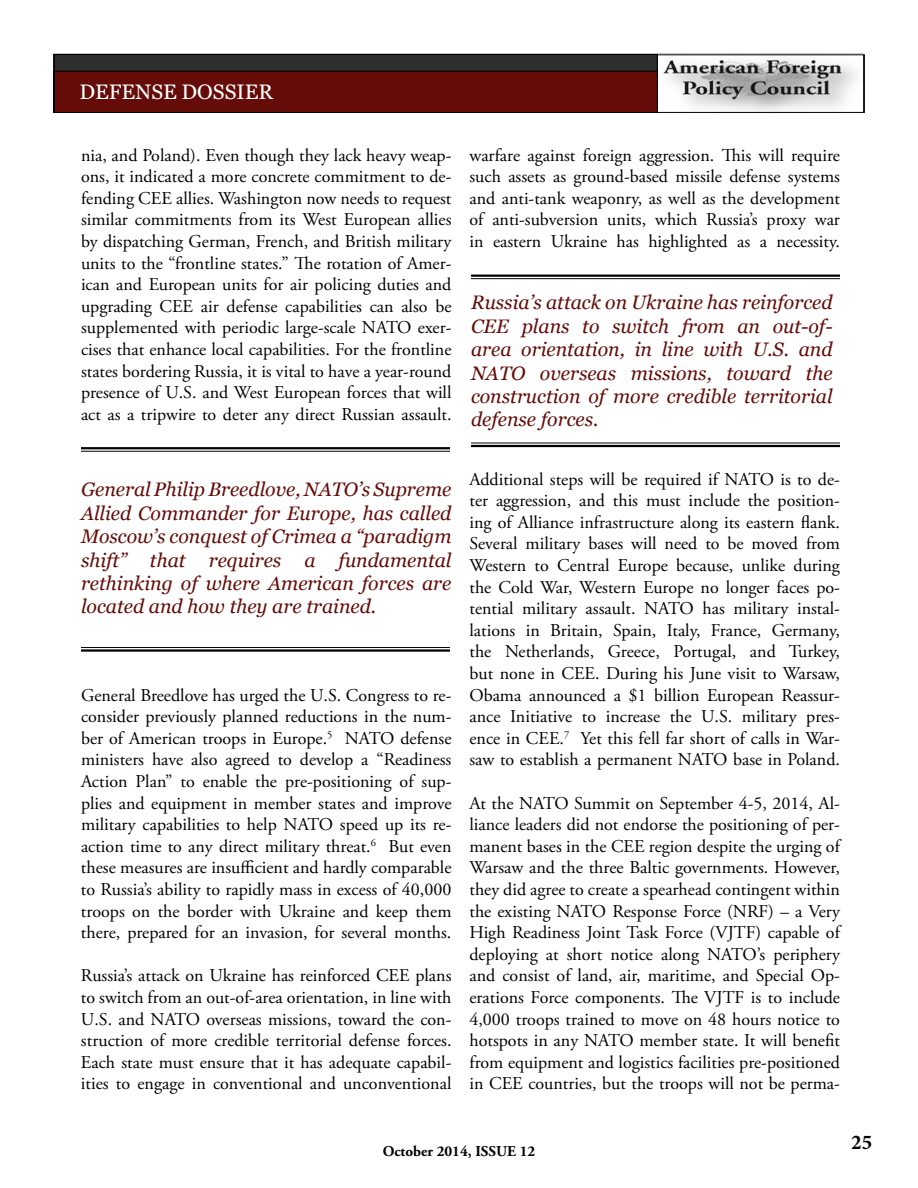
<style>
.page{position:relative;width:918px;height:1188px;background:#fff}
.page>*{position:absolute;margin:0;border:0;box-sizing:border-box;transform-origin:0 0}
.t1{font:21px "Georgia";color:#fff}
.t2{font:700 21px "Minion Pro";color:#000}
.t3{font:italic 19.5px/23.4px "Georgia";color:#650c08;text-align:justify}
.t4{font:18px/21.6px "Adobe Garamond Pro";color:#000;text-align:justify}
.t5{font:700 15px "Adobe Garamond Pro";color:#000}
</style>
<div class="page">
<div style="left:54px;top:54px;width:809px;height:19px;background:#2e2e2f"></div>
<div style="left:54px;top:54px;width:809px;height:19px;border:1px solid #000"></div>
<div style="left:54px;top:71px;width:807px;height:41px;background:#650c08"></div>
<div style="left:54px;top:71px;width:808px;height:42px;border:1px solid #000"></div>
<img style="left:659px;top:56px;width:203px;height:55px">
<div style="left:657px;top:54px;width:207px;height:59px;border:1px solid #000"></div>
<hr style="left:81px;top:447px;width:369px;height:2px;background:#000">
<hr style="left:81px;top:451px;width:369px;height:1px;background:#000">
<hr style="left:81px;top:647px;width:369px;height:1px;background:#000">
<hr style="left:81px;top:649px;width:369px;height:3px;background:#000">
<hr style="left:471px;top:275px;width:369px;height:2px;background:#000">
<hr style="left:471px;top:278px;width:369px;height:1px;background:#000">
<hr style="left:471px;top:443px;width:369px;height:1px;background:#000">
<hr style="left:471px;top:445px;width:369px;height:2px;background:#000">
<p class="t1" style="left:79px;top:79px;width:195px">DEFENSE DOSSIER</p>
<p class="t4" style="left:81px;top:145px;width:372px">nia, and Poland). Even though they lack heavy weap&shy;ons, it indicated a more concrete commitment to de&shy;fending CEE allies. Washington now needs to request similar commitments from its West European allies by dispatching German, French, and British military units to the “frontline states.” The rotation of Amer&shy;ican and European units for air policing duties and upgrading CEE air defense capabilities can also be supplemented with periodic large-scale NATO exer&shy;cises that enhance local capabilities. For the frontline states bordering Russia, it is vital to have a year-round presence of U.S. and West European forces that will act as a tripwire to deter any direct Russian assault.</p>
<p class="t3" style="left:81px;top:478px;width:372px">General Philip Breedlove, NATO’s Supreme Allied Commander for Europe, has called Moscow’s conquest of Crimea a “paradigm shift” that requires a fundamental rethinking of where American forces are located and how they are trained.</p>
<p class="t4" style="left:81px;top:685px;width:372px">General Breedlove has urged the U.S. Congress to re&shy;consider previously planned reductions in the num&shy;ber of American troops in Europe.<sup>5</sup> NATO defense ministers have also agreed to develop a “Readiness Action Plan” to enable the pre-positioning of sup&shy;plies and equipment in member states and improve military capabilities to help NATO speed up its re&shy;action time to any direct military threat.<sup>6</sup> But even these measures are insufficient and hardly comparable to Russia’s ability to rapidly mass in excess of 40,000 troops on the border with Ukraine and keep them there, prepared for an invasion, for several months.</p>
<p class="t4" style="left:81px;top:966px;width:372px">Russia’s attack on Ukraine has reinforced CEE plans to switch from an out-of-area orientation, in line with U.S. and NATO overseas missions, toward the con&shy;struction of more credible territorial defense forces.<br>Each state must ensure that it has adequate capabil&shy;ities to engage in conventional and unconventional</p>
<p class="t4" style="left:469px;top:145px;width:372px">warfare against foreign aggression. This will require such assets as ground-based missile defense systems and anti-tank weaponry, as well as the development of anti-subversion units, which Russia’s proxy war in eastern Ukraine has highlighted as a necessity.</p>
<p class="t3" style="left:471px;top:291px;width:363px">Russia’s attack on Ukraine has reinforced CEE plans to switch from an out-of&shy;area orientation, in line with U.S. and NATO overseas missions, toward the construction of more credible territorial defense forces.</p>
<p class="t4" style="left:469px;top:469px;width:372px">Additional steps will be required if NATO is to de&shy;ter aggression, and this must include the position&shy;ing of Alliance infrastructure along its eastern flank.<br>Several military bases will need to be moved from Western to Central Europe because, unlike during the Cold War, Western Europe no longer faces po&shy;tential military assault. NATO has military instal&shy;lations in Britain, Spain, Italy, France, Germany, the Netherlands, Greece, Portugal, and Turkey, but none in CEE. During his June visit to Warsaw, Obama announced a $1 billion European Reassur&shy;ance Initiative to increase the U.S. military pres&shy;ence in CEE.<sup>7</sup> Yet this fell far short of calls in War&shy;saw to establish a permanent NATO base in Poland.</p>
<p class="t4" style="left:469px;top:793px;width:372px">At the NATO Summit on September 4-5, 2014, Al&shy;liance leaders did not endorse the positioning of per&shy;manent bases in the CEE region despite the urging of Warsaw and the three Baltic governments. However, they did agree to create a spearhead contingent within the existing NATO Response Force (NRF) – a Very High Readiness Joint Task Force (VJTF) capable of deploying at short notice along NATO’s periphery and consist of land, air, maritime, and Special Op&shy;erations Force components. The VJTF is to include 4,000 troops trained to move on 48 hours notice to hotspots in any NATO member state. It will benefit from equipment and logistics facilities pre-positioned in CEE countries, but the troops will not be perma-</p>
<p class="t5" style="left:383px;top:1142px;width:154px">October 2014, ISSUE 12</p>
<p class="t2" style="left:851px;top:1128px;width:22px">25</p>
</div>
